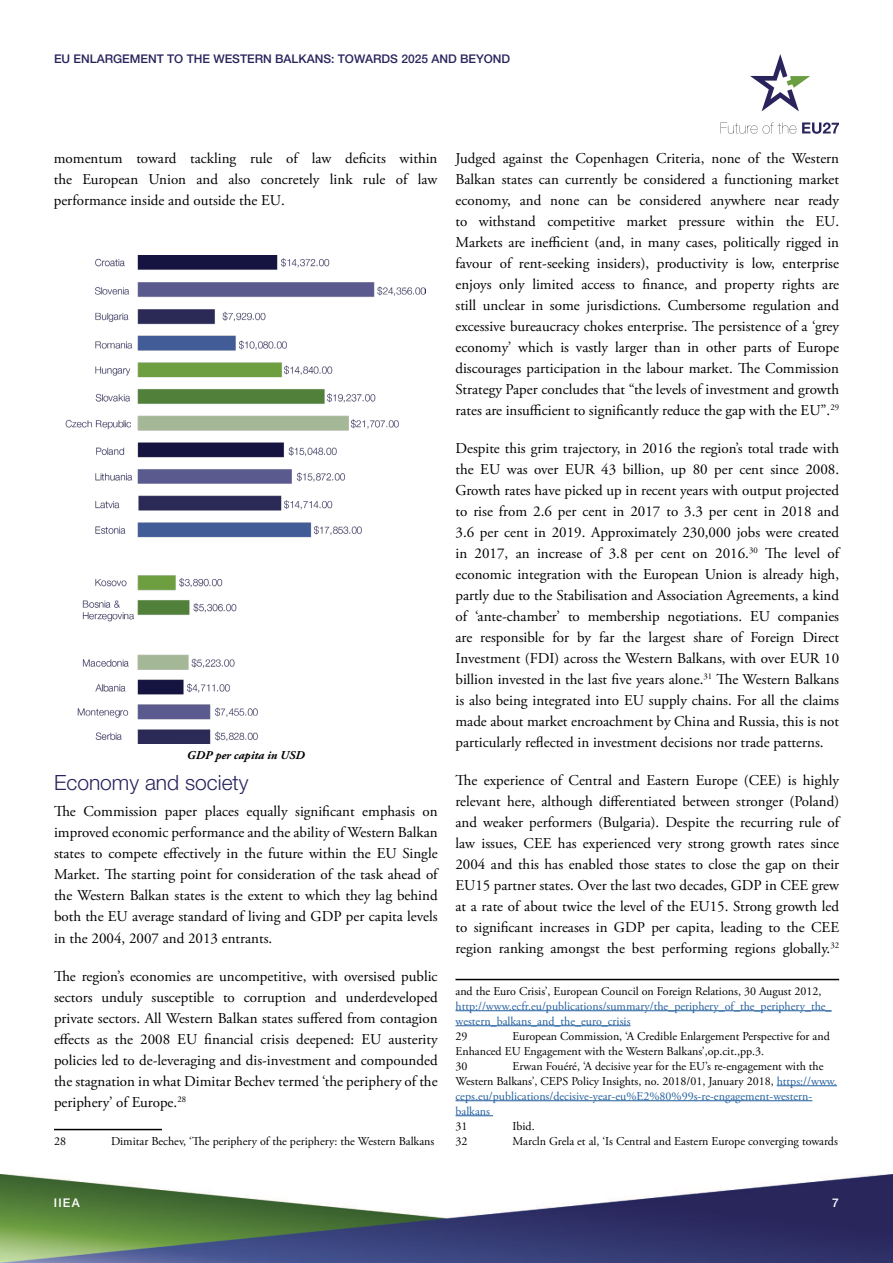
<style>
.page{position:relative;width:893px;height:1263px;background:#fff}
.page>*{position:absolute;margin:0;border:0;box-sizing:border-box;transform-origin:0 0}
.t1{font:300 21px "Helvetica Neue LT Std";color:#29245c}
.t2{font:15px/21px "Adobe Garamond Pro";color:#000;text-align:justify}
.t3{font:12px/15px "Adobe Garamond Pro";color:#000}
.t4{font:12px/15px "Adobe Garamond Pro";color:#215e9e}
.t5{font:500 12px "Helvetica Neue LT Std";color:#29245c}
.t6{font:italic 700 12px "Adobe Garamond Pro";color:#000}
.t7{font:500 12px "Helvetica Neue LT Std";color:#fff}
.s1{color:#215e9e}
</style>
<div class="page">
<img style="left:0;top:1174px;width:893px;height:89px">
<svg style="left:750px;top:54px;width:60px;height:57px"></svg>
<svg style="left:720px;top:122px;width:76px;height:12px"></svg>
<svg style="left:802px;top:122px;width:37px;height:12px"></svg>
<hr style="left:54px;top:1129px;width:108px;height:1px;background:#000">
<hr style="left:455px;top:979px;width:384px;height:1px;background:#000">
<hr style="left:455px;top:1010px;width:377px;height:1px;background:#215e9e">
<hr style="left:455px;top:1025px;width:175px;height:1px;background:#215e9e">
<hr style="left:777px;top:1085px;width:60px;height:1px;background:#215e9e">
<hr style="left:455px;top:1100px;width:357px;height:1px;background:#215e9e">
<hr style="left:455px;top:1115px;width:38px;height:1px;background:#215e9e">
<img style="left:65px;top:255px;width:361px;height:489px">
<p class="t5" style="left:54px;top:51px;width:458px">EU ENLARGEMENT TO THE WESTERN BALKANS: TOWARDS 2025 AND BEYOND</p>
<p class="t2" style="left:54px;top:148px;width:385px">momentum toward tackling rule of law deficits within the European Union and also concretely link rule of law performance inside and outside the EU.</p>
<p class="t6" style="left:187px;top:749px;width:119px">GDP per capita in USD</p>
<h1 class="t1" style="left:54px;top:770px;width:196px">Economy and society</h1>
<p class="t2" style="left:54px;top:802px;width:385px">The Commission paper places equally significant emphasis on improved economic performance and the ability of Western Balkan states to compete effectively in the future within the EU Single Market. The starting point for consideration of the task ahead of the Western Balkan states is the extent to which they lag behind both the EU average standard of living and GDP per capita levels in the 2004, 2007 and 2013 entrants.</p>
<p class="t2" style="left:54px;top:966px;width:385px">The region’s economies are uncompetitive, with oversised public sectors unduly susceptible to corruption and underdeveloped private sectors. All Western Balkan states suffered from contagion effects as the 2008 EU financial crisis deepened: EU austerity policies led to de-leveraging and dis-investment and compounded the stagnation in what Dimitar Bechev termed ‘the periphery of the periphery’ of Europe.<sup>28</sup></p>
<p class="t3" style="left:54px;top:1134px;width:13px">28</p>
<p class="t3" style="left:111px;top:1134px;width:325px">Dimitar Bechev, ‘The periphery of the periphery: the Western Balkans</p>
<p class="t2" style="left:455px;top:148px;width:385px">Judged against the Copenhagen Criteria, none of the Western Balkan states can currently be considered a functioning market economy, and none can be considered anywhere near ready to withstand competitive market pressure within the EU.<br>Markets are inefficient (and, in many cases, politically rigged in favour of rent-seeking insiders), productivity is low, enterprise enjoys only limited access to finance, and property rights are still unclear in some jurisdictions. Cumbersome regulation and excessive bureaucracy chokes enterprise. The persistence of a ‘grey economy’ which is vastly larger than in other parts of Europe discourages participation in the labour market. The Commission Strategy Paper concludes that “the levels of investment and growth rates are insufficient to significantly reduce the gap with the EU”.<sup>29</sup></p>
<p class="t2" style="left:455px;top:438px;width:385px">Despite this grim trajectory, in 2016 the region’s total trade with the EU was over EUR 43 billion, up 80 per cent since 2008.<br>Growth rates have picked up in recent years with output projected to rise from 2.6 per cent in 2017 to 3.3 per cent in 2018 and 3.6 per cent in 2019. Approximately 230,000 jobs were created in 2017, an increase of 3.8 per cent on 2016.<sup>30</sup> The level of economic integration with the European Union is already high, partly due to the Stabilisation and Association Agreements, a kind of ‘ante-chamber’ to membership negotiations. EU companies are responsible for by far the largest share of Foreign Direct Investment (FDI) across the Western Balkans, with over EUR 10 billion invested in the last five years alone.<sup>31</sup> The Western Balkans is also being integrated into EU supply chains. For all the claims made about market encroachment by China and Russia, this is not particularly reflected in investment decisions nor trade patterns.</p>
<p class="t2" style="left:455px;top:770px;width:385px">The experience of Central and Eastern Europe (CEE) is highly relevant here, although differentiated between stronger (Poland) and weaker performers (Bulgaria). Despite the recurring rule of law issues, CEE has experienced very strong growth rates since 2004 and this has enabled those states to close the gap on their EU15 partner states. Over the last two decades, GDP in CEE grew at a rate of about twice the level of the EU15. Strong growth led to significant increases in GDP per capita, leading to the CEE region ranking amongst the best performing regions globally.<sup>32</sup></p>
<p class="t3" style="left:455px;top:984px;width:367px">and the Euro Crisis’, European Council on Foreign Relations, 30 August 2012,</p>
<p class="t4" style="left:455px;top:999px;width:378px">http://www.ecfr.eu/publications/summary/the_periphery_of_the_periphery_the_ western_balkans_and_the_euro_crisis</p>
<p class="t3" style="left:455px;top:1029px;width:13px">29</p>
<p class="t3" style="left:455px;top:1029px;width:376px;text-indent:57px">European Commission, ‘A Credible Enlargement Perspective for and<br>Enhanced EU Engagement with the Western Balkans’,op.cit.,pp.3.<br>30</p>
<p class="t3" style="left:455px;top:1059px;width:383px;text-indent:57px">Erwan Fouéré, ‘A decisive year for the EU’s re-engagement with the Western Balkans’, CEPS Policy Insights, no. 2018/01, January 2018, <span class="s1">https://www. ceps.eu/publications/decisive-year-eu%E2%80%99s-re-engagement-western&shy;balkans</span></p>
<p class="t3" style="left:455px;top:1119px;width:13px">31</p>
<p class="t3" style="left:512px;top:1119px;width:24px">Ibid.</p>
<p class="t3" style="left:455px;top:1134px;width:13px">32</p>
<p class="t3" style="left:512px;top:1134px;width:327px">Marcln Grela et al, ‘Is Central and Eastern Europe converging towards</p>
<p class="t7" style="left:54px;top:1196px;width:27px">IIEA</p>
<p class="t7" style="left:832px;top:1196px;width:8px">7</p>
</div>
